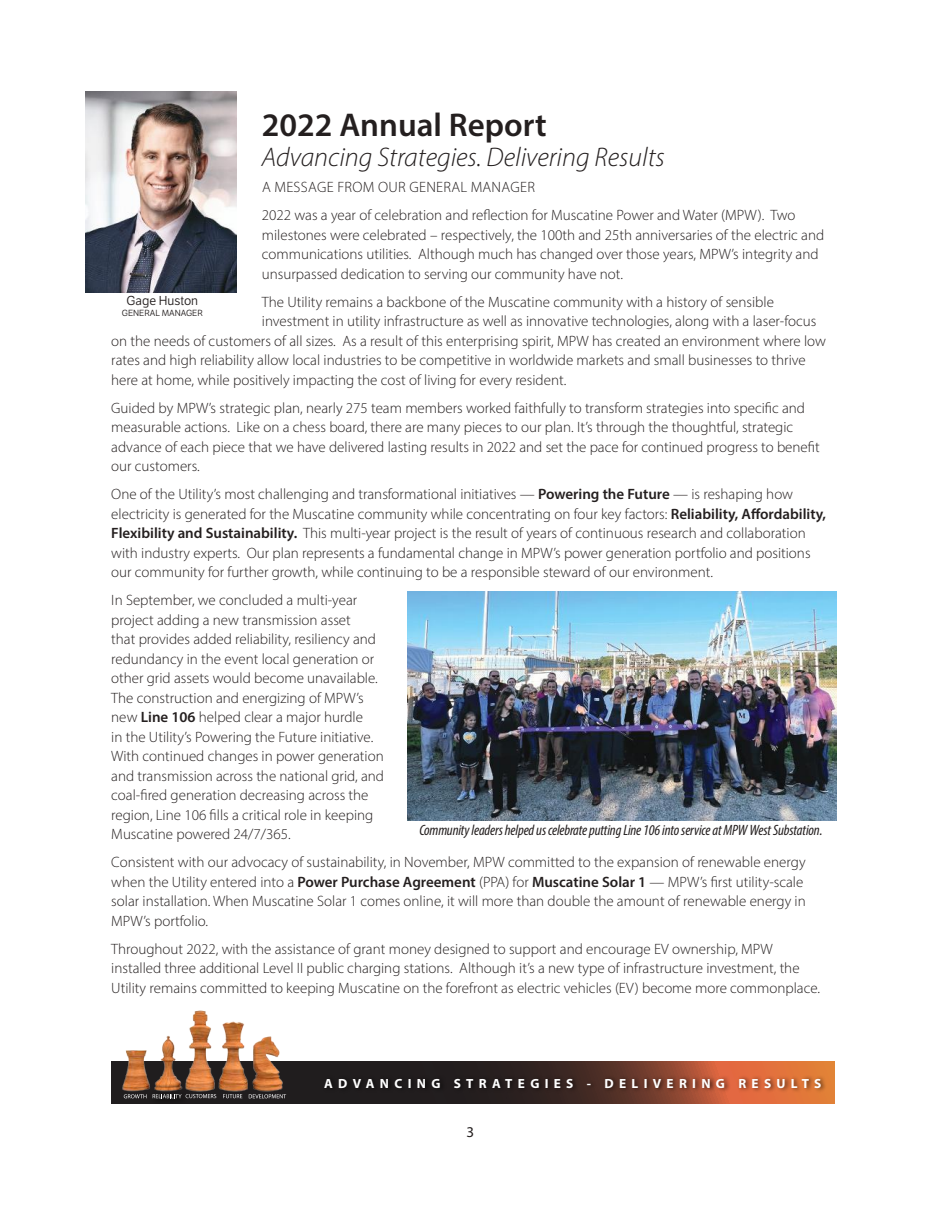
<style>
.page{position:relative;width:945px;height:1215px;background:#fff}
.page>*{position:absolute;margin:0;border:0;box-sizing:border-box;transform-origin:0 0}
.t1{font:600 33px "Myriad Pro";color:#241f1f}
.t2{font:italic 300 27px "Myriad Pro";color:#241f1f}
.t3{font:300 15px/19.5px "Myriad Pro";color:#241f1f}
.t4{font:italic condensed 15px "Myriad Pro";letter-spacing:-.01em;color:#241f1f}
.t5{font:15px "Myriad Pro";color:#241f1f}
.t6{font:700 13.35px "Myriad Pro";letter-spacing:.4em;color:#fff}
.t7{font:12.6px "LFT Etica";color:#241f1f}
.t8{font:8.7px "LFT Etica";color:#241f1f}
.s1{font-weight:600}
</style>
<div class="page">
<img style="left:86px;top:91px;width:150px;height:202px">
<img style="left:407px;top:592px;width:429px;height:228px">
<svg style="left:111px;top:1061px;width:723px;height:43px;background:#563327"></svg>
<img style="left:122px;top:1010px;width:162px;height:85px">
<svg style="left:223px;top:1094px;width:19px;height:4px"></svg>
<svg style="left:249px;top:1094px;width:37px;height:4px"></svg>
<svg style="left:124px;top:1094px;width:21px;height:4px"></svg>
<img style="left:145px;top:1086px;width:50px;height:18px">
<svg style="left:153px;top:1094px;width:63px;height:4px"></svg>
<img style="left:311px;top:1070px;width:523px;height:29px">
<h1 class="t1" style="left:262px;top:104px;width:286px">2022 Annual Report</h1>
<h2 class="t2" style="left:262px;top:140px;width:405px">Advancing Strategies. Delivering Results</h2>
<p class="t3" style="left:262px;top:173px;width:535px;line-height:28px">A MESSAGE FROM OUR GENERAL MANAGER<br>2022 was a year of celebration and reflection for Muscatine Power and Water (MPW). Two</p>
<p class="t3" style="left:262px;top:225px;width:564px">milestones were celebrated – respectively, the 100th and 25th anniversaries of the electric and communications utilities. Although much has changed over those years, MPW’s integrity and unsurpassed dedication to serving our community have not.</p>
<p class="t3" style="left:262px;top:292px;width:514px">The Utility remains a backbone of the Muscatine community with a history of sensible</p>
<p class="t3" style="left:262px;top:311px;width:556px">investment in utility infrastructure as well as innovative technologies, along with a laser-focus</p>
<p class="t3" style="left:111px;top:331px;width:716px">on the needs of customers of all sizes. As a result of this enterprising spirit, MPW has created an environment where low</p>
<p class="t3" style="left:111px;top:350px;width:696px">rates and high reliability allow local industries to be competitive in worldwide markets and small businesses to thrive</p>
<p class="t3" style="left:111px;top:370px;width:457px">here at home, while positively impacting the cost of living for every resident.</p>
<p class="t3" style="left:111px;top:398px;width:710px">Guided by MPW’s strategic plan, nearly 275 team members worked faithfully to transform strategies into specific and measurable actions. Like on a chess board, there are many pieces to our plan. It’s through the thoughtful, strategic advance of each piece that we have delivered lasting results in 2022 and set the pace for continued progress to benefit our customers.</p>
<p class="t3" style="left:111px;top:484px;width:716px">One of the Utility’s most challenging and transformational initiatives — <span class="s1">Powering the Future</span> — is reshaping how electricity is generated for the Muscatine community while concentrating on four key factors: <span class="s1">Reliability, Affordability, Flexibility and Sustainability.</span> This multi-year project is the result of years of continuous research and collaboration with industry experts. Our plan represents a fundamental change in MPW’s power generation portfolio and positions our community for further growth, while continuing to be a responsible steward of our environment.</p>
<p class="t3" style="left:111px;top:590px;width:274px">In September, we concluded a multi-year project adding a new transmission asset<br>that provides added reliability, resiliency and redundancy in the event local generation or other grid assets would become unavailable.<br>The construction and energizing of MPW’s new <span class="s1">Line 106</span> helped clear a major hurdle<br>in the Utility’s Powering the Future initiative.<br>With continued changes in power generation and transmission across the national grid, and coal-fired generation decreasing across the region, Line 106 fills a critical role in keeping Muscatine powered 24/7/365.</p>
<p class="t3" style="left:111px;top:852px;width:696px">Consistent with our advocacy of sustainability, in November, MPW committed to the expansion of renewable energy when the Utility entered into a <span class="s1">Power Purchase Agreement</span> (PPA) for <span class="s1">Muscatine Solar 1</span> — MPW’s first utility-scale solar installation. When Muscatine Solar 1 comes online, it will more than double the amount of renewable energy in MPW’s portfolio.</p>
<p class="t3" style="left:111px;top:939px;width:710px">Throughout 2022, with the assistance of grant money designed to support and encourage EV ownership, MPW installed three additional Level II public charging stations. Although it’s a new type of infrastructure investment, the<br>Utility remains committed to keeping Muscatine on the forefront as electric vehicles (EV) become more commonplace.</p>
<p class="t7" style="left:127px;top:293px;width:73px">Gage Huston</p>
<p class="t8" style="left:122px;top:308px;width:82px">GENERAL MANAGER</p>
<p class="t4" style="left:419px;top:821px;width:405px">Community leaders helped us celebrate putting Line 106 into service at MPW West Substation.</p>
<p class="t6" style="left:324px;top:1075px;width:499px">ADVANCING STRATEGIES - DELIVERING RESULTS</p>
<p class="t5" style="left:466px;top:1123px;width:9px">3</p>
</div>
